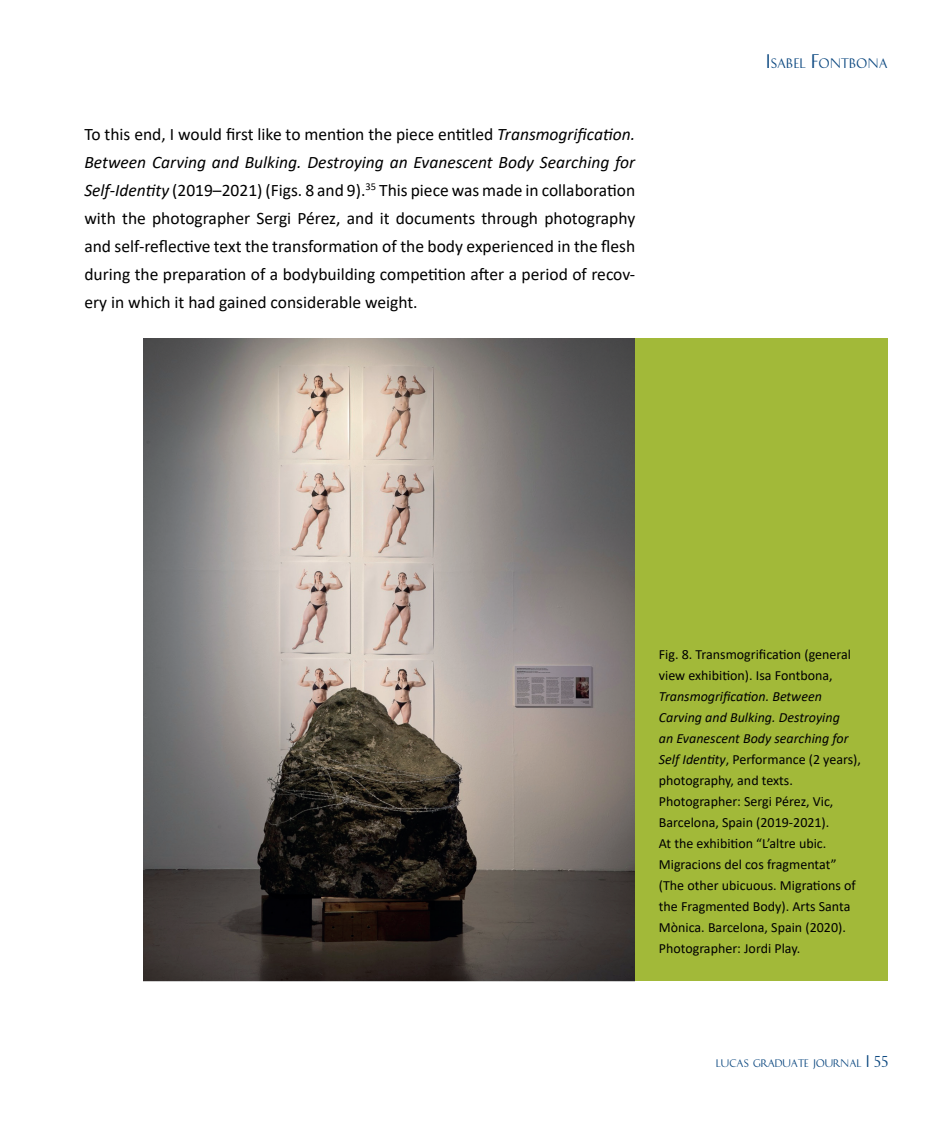
<style>
.page{position:relative;width:943px;height:1127px;background:#fff}
.page>*{position:absolute;margin:0;border:0;box-sizing:border-box;transform-origin:0 0}
.t1{font:17.5px/28px "Calibri";color:#000001;text-align:justify}
.t2{font:14px/21px "Calibri";color:#000001}
.t3{font:12.25px "History Two";color:#0d4981}
.t4{font:9.8px "History Two";color:#0d4981}
.s1{font-style:italic}
.s2{font-size:17.5px}
.s3{font-size:14px}
</style>
<div class="page">
<div style="left:633px;top:338px;width:254px;height:642px;background:#a2b939"></div>
<img style="left:143px;top:338px;width:491px;height:643px">
<p class="t1" style="left:84px;top:120px;width:552px">To this end, I would first like to mention the piece entitled <span class="s1">Transmogrification.<br>Between Carving and Bulking. Destroying an Evanescent Body Searching for Self-Identity</span> (2019–2021) (Figs. 8 and 9).<sup>35</sup> This piece was made in collaboration with the photographer Sergi Pérez, and it documents through photography and self-reflective text the transformation of the body experienced in the flesh during the preparation of a bodybuilding competition after a period of recov&shy;ery in which it had gained considerable weight.</p>
<p class="t3" style="left:765px;top:55px;width:124px"><span class="s2">I</span>SABEL <span class="s2">F</span>ONTBONA</p>
<p class="t2" style="left:659px;top:643px;width:194px">Fig. 8. Transmogrification (general view exhibition). Isa Fontbona,</p>
<p class="t2" style="left:659px;top:685px;width:204px"><span class="s1">Transmogrification. Between<br>Carving and Bulking. Destroying<br>an Evanescent Body searching for<br>Self Identity</span>, Performance (2 years), photography, and texts.<br>Photographer: Sergi Pérez, Vic,<br>Barcelona, Spain (2019-2021).<br>At the exhibition “L’altre ubic.<br>Migracions del cos fragmentat” (The other ubicuous. Migrations of the Fragmented Body). Arts Santa<br>Mònica. Barcelona, Spain (2020).<br>Photographer: Jordi Play.</p>
<p class="t4" style="left:715px;top:1057px;width:174px">LUCAS GRADUATE JOURNAL <span class="s3">| 55</span></p>
</div>
